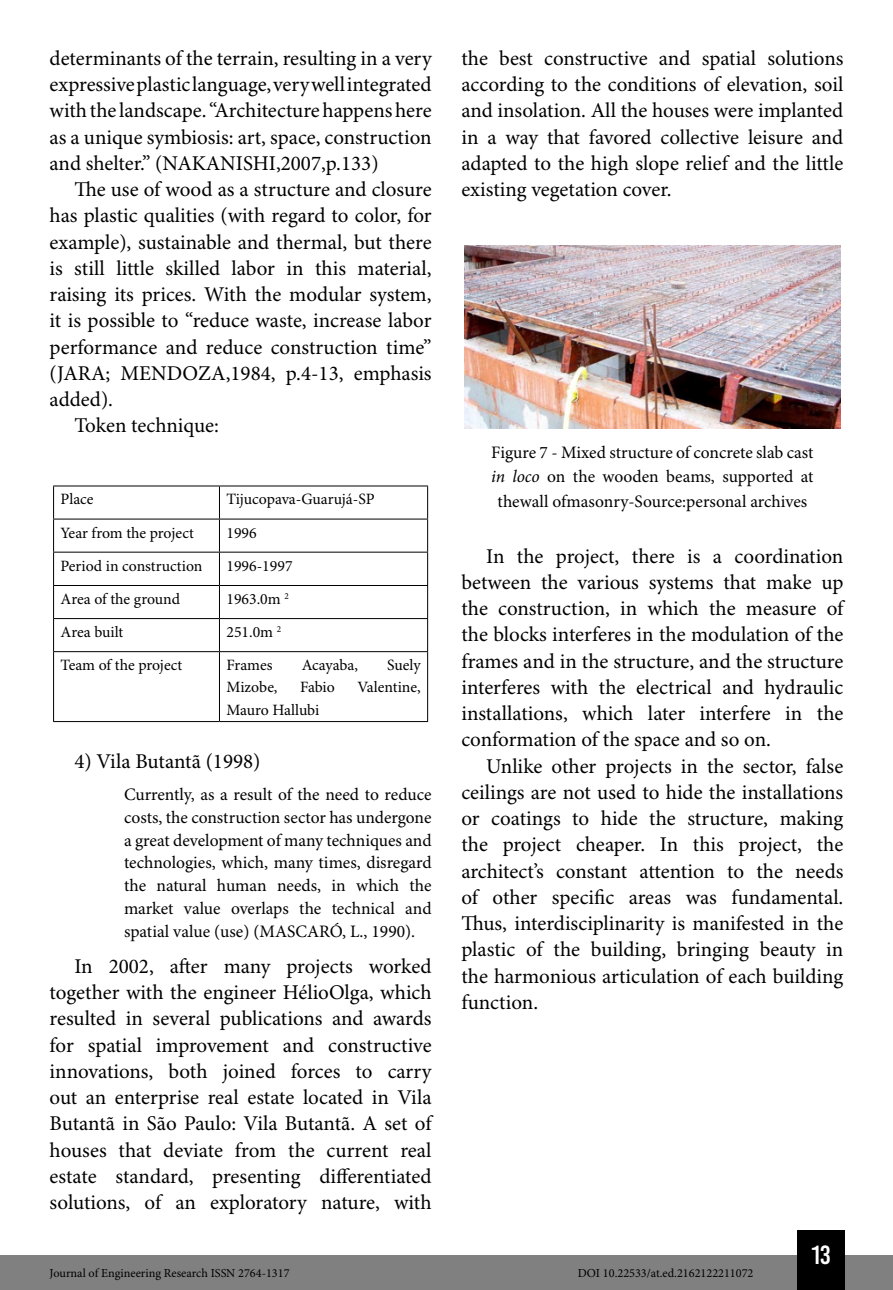
<style>
.page{position:relative;width:893px;height:1290px;background:#fff}
.page>*{position:absolute;margin:0;border:0;box-sizing:border-box;transform-origin:0 0}
.t1{font:26.25px "Bebas Kai";color:#fff}
.t2{font:21px/26.2px "Minion Pro";color:#000;text-align:justify}
.t3{font:17.5px/22.8px "Minion Pro";color:#000;text-align:justify}
.t4{font:15.75px "Minion Pro";color:#000}
.t5{font:12.25px "Minion Pro";color:#000}
.s1{font-style:italic}
</style>
<div class="page">
<div style="left:0;top:1255px;width:893px;height:35px;background:#808080"></div>
<div style="left:797px;top:1230px;width:48px;height:60px;background:#000"></div>
<hr style="left:53px;top:485px;width:166px;height:1px;background:#000">
<hr style="left:53px;top:486px;width:1px;height:33px;background:#000">
<hr style="left:219px;top:485px;width:209px;height:1px;background:#000">
<hr style="left:219px;top:486px;width:1px;height:33px;background:#000">
<hr style="left:427px;top:486px;width:1px;height:33px;background:#000">
<hr style="left:53px;top:519px;width:166px;height:1px;background:#000">
<hr style="left:53px;top:519px;width:1px;height:33px;background:#000">
<hr style="left:219px;top:519px;width:209px;height:1px;background:#000">
<hr style="left:219px;top:519px;width:1px;height:33px;background:#000">
<hr style="left:427px;top:519px;width:1px;height:33px;background:#000">
<hr style="left:53px;top:552px;width:166px;height:1px;background:#000">
<hr style="left:53px;top:552px;width:1px;height:33px;background:#000">
<hr style="left:219px;top:552px;width:209px;height:1px;background:#000">
<hr style="left:219px;top:552px;width:1px;height:33px;background:#000">
<hr style="left:427px;top:552px;width:1px;height:33px;background:#000">
<hr style="left:53px;top:585px;width:166px;height:1px;background:#000">
<hr style="left:53px;top:586px;width:1px;height:32px;background:#000">
<hr style="left:219px;top:585px;width:209px;height:1px;background:#000">
<hr style="left:219px;top:586px;width:1px;height:32px;background:#000">
<hr style="left:427px;top:586px;width:1px;height:32px;background:#000">
<hr style="left:53px;top:618px;width:166px;height:1px;background:#000">
<hr style="left:53px;top:619px;width:1px;height:32px;background:#000">
<hr style="left:219px;top:618px;width:209px;height:1px;background:#000">
<hr style="left:219px;top:619px;width:1px;height:32px;background:#000">
<hr style="left:427px;top:619px;width:1px;height:32px;background:#000">
<hr style="left:53px;top:651px;width:166px;height:1px;background:#000">
<hr style="left:53px;top:652px;width:1px;height:69px;background:#000">
<hr style="left:219px;top:651px;width:209px;height:1px;background:#000">
<hr style="left:219px;top:652px;width:1px;height:69px;background:#000">
<hr style="left:427px;top:652px;width:1px;height:69px;background:#000">
<hr style="left:53px;top:721px;width:166px;height:1px;background:#000">
<hr style="left:219px;top:721px;width:209px;height:1px;background:#000">
<img style="left:464px;top:246px;width:376px;height:182px">
<p class="t2" style="left:50px;top:46px;width:384px">determinants of the terrain, resulting in a very expressive plastic language, very well integrated with the landscape. “Architecture happens here as a unique symbiosis: art, space, construction and shelter.” (NAKANISHI,2007,p.133)</p>
<p class="t2" style="left:74px;top:177px;width:359px">The use of wood as a structure and closure</p>
<p class="t2" style="left:50px;top:203px;width:383px">has plastic qualities (with regard to color, for</p>
<p class="t2" style="left:50px;top:230px;width:383px">example), sustainable and thermal, but there</p>
<p class="t2" style="left:50px;top:256px;width:383px">is still little skilled labor in this material,</p>
<p class="t2" style="left:50px;top:282px;width:383px">raising its prices. With the modular system,</p>
<p class="t2" style="left:50px;top:308px;width:383px">it is possible to “reduce waste, increase labor</p>
<p class="t2" style="left:50px;top:335px;width:383px">performance and reduce construction time”</p>
<p class="t2" style="left:50px;top:361px;width:383px">(JARA; MENDOZA,1984, p.4-13, emphasis</p>
<p class="t2" style="left:50px;top:387px;width:65px">added).</p>
<p class="t2" style="left:74px;top:413px;width:146px">Token technique:</p>
<p class="t4" style="left:61px;top:490px;width:35px">Place</p>
<p class="t4" style="left:226px;top:490px;width:150px">Tijucopava-Guarujá-SP</p>
<p class="t4" style="left:61px;top:523px;width:135px">Year from the project</p>
<p class="t4" style="left:226px;top:523px;width:32px">1996</p>
<p class="t4" style="left:61px;top:556px;width:143px">Period in construction</p>
<p class="t4" style="left:226px;top:556px;width:68px">1996-1997</p>
<p class="t4" style="left:61px;top:589px;width:121px">Area of the ground</p>
<p class="t4" style="left:226px;top:589px;width:64px">1963.0m <sup>2</sup></p>
<p class="t4" style="left:61px;top:622px;width:64px">Area built</p>
<p class="t4" style="left:226px;top:622px;width:56px">251.0m <sup>2</sup></p>
<p class="t4" style="left:61px;top:656px;width:123px">Team of the project</p>
<p class="t4" style="left:226px;top:656px;width:47px">Frames</p>
<p class="t4" style="left:302px;top:656px;width:58px">Acayaba,</p>
<p class="t4" style="left:387px;top:656px;width:35px">Suely</p>
<p class="t4" style="left:226px;top:678px;width:53px">Mizobe,</p>
<p class="t4" style="left:300px;top:678px;width:36px">Fabio</p>
<p class="t4" style="left:357px;top:678px;width:65px">Valentine,</p>
<p class="t4" style="left:226px;top:700px;width:94px">Mauro Hallubi</p>
<p class="t2" style="left:74px;top:748px;width:188px">4) Vila Butantã (1998)</p>
<p class="t3" style="left:124px;top:784px;width:309px">Currently, as a result of the need to reduce costs, the construction sector has undergone a great development of many techniques and technologies, which, many times, disregard the natural human needs, in which the market value overlaps the technical and spatial value (use) (MASCARÓ, L., 1990).</p>
<p class="t2" style="left:50px;top:954px;width:384px;text-indent:25px">In 2002, after many projects worked together with the engineer HélioOlga, which resulted in several publications and awards for spatial improvement and constructive innovations, both joined forces to carry out an enterprise real estate located in Vila Butantã in São Paulo: Vila Butantã. A set of houses that deviate from the current real estate standard, presenting differentiated solutions, of an exploratory nature, with</p>
<p class="t2" style="left:461px;top:46px;width:383px">the best constructive and spatial solutions according to the conditions of elevation, soil and insolation. All the houses were implanted in a way that favored collective leisure and adapted to the high slope relief and the little existing vegetation cover.</p>
<p class="t3" style="left:491px;top:441px;width:324px;line-height:24.5px;text-align:center">Figure 7 - Mixed structure of concrete slab cast <span class="s1">in loco</span> on the wooden beams, supported at thewall ofmasonry-Source:personal archives</p>
<p class="t2" style="left:461px;top:544px;width:384px;text-indent:25px">In the project, there is a coordination between the various systems that make up the construction, in which the measure of the blocks interferes in the modulation of the frames and in the structure, and the structure interferes with the electrical and hydraulic installations, which later interfere in the conformation of the space and so on.</p>
<p class="t2" style="left:461px;top:754px;width:384px;text-indent:25px">Unlike other projects in the sector, false ceilings are not used to hide the installations or coatings to hide the structure, making the project cheaper. In this project, the architect’s constant attention to the needs of other specific areas was fundamental.<br>Thus, interdisciplinarity is manifested in the plastic of the building, bringing beauty in the harmonious articulation of each building function.</p>
<p class="t1" style="left:811px;top:1241px;width:21px">13</p>
<p class="t5" style="left:50px;top:1266px;width:241px">Journal of Engineering Research ISSN 2764-1317</p>
<p class="t5" style="left:578px;top:1266px;width:177px">DOI 10.22533/at.ed.2162122211072</p>
</div>
